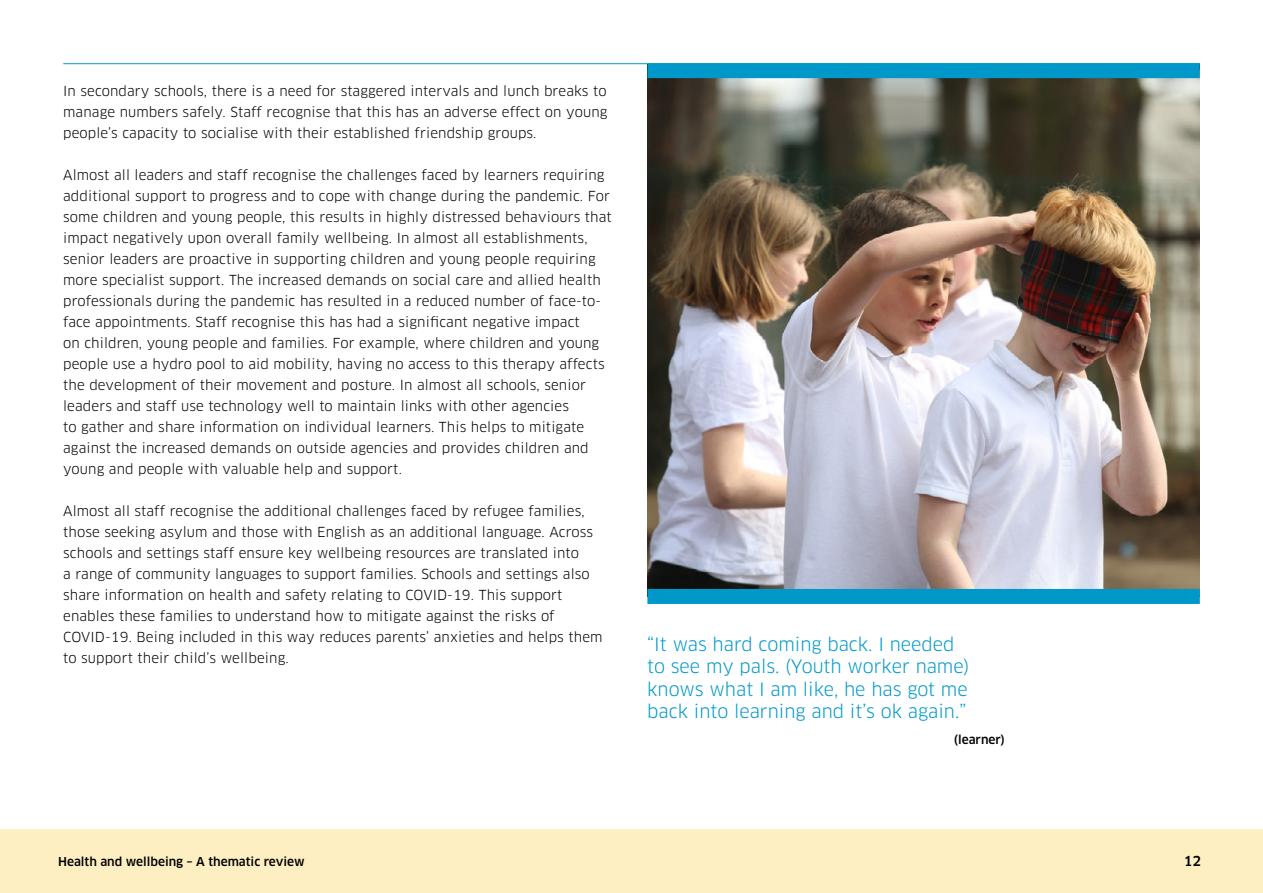
<style>
.page{position:relative;width:1263px;height:893px;background:#fff}
.page>*{position:absolute;margin:0;border:0;box-sizing:border-box;transform-origin:0 0}
.quotes{font:18px/22.5px "Clan OT";color:#0098c9}
.t1{font:13.5px/21px "Clan OT";letter-spacing:.01em;color:#000}
.t2{font:500 13.5px "Clan OT";color:#000}
.quotes-2{font:500 12px "Clan OT";color:#000}
</style>
<div class="page">
<hr style="left:63px;top:63px;width:1137px;height:1px;background:#0098c9">
<img style="left:647px;top:78px;width:553px;height:511px">
<div style="left:647px;top:63px;width:553px;height:15px;background:#0098c9"></div>
<div style="left:647px;top:589px;width:553px;height:15px;background:#0098c9"></div>
<div style="left:0;top:829px;width:1263px;height:64px;background:#feefc2"></div>
<p class="t1" style="left:63px;top:81px;width:546px;text-align:justify">In secondary schools, there is a need for staggered intervals and lunch breaks to manage numbers safely. Staff recognise that this has an adverse effect on young people’s capacity to socialise with their established friendship groups.</p>
<p class="t1" style="left:63px;top:165px;width:550px">Almost all leaders and staff recognise the challenges faced by learners requiring additional support to progress and to cope with change during the pandemic. For some children and young people, this results in highly distressed behaviours that impact negatively upon overall family wellbeing. In almost all establishments, senior leaders are proactive in supporting children and young people requiring more specialist support. The increased demands on social care and allied health professionals during the pandemic has resulted in a reduced number of face-to&shy;face appointments. Staff recognise this has had a significant negative impact<br>on children, young people and families. For example, where children and young people use a hydro pool to aid mobility, having no access to this therapy affects the development of their movement and posture. In almost all schools, senior leaders and staff use technology well to maintain links with other agencies<br>to gather and share information on individual learners. This helps to mitigate against the increased demands on outside agencies and provides children and young and people with valuable help and support.</p>
<p class="t1" style="left:63px;top:501px;width:541px">Almost all staff recognise the additional challenges faced by refugee families, those seeking asylum and those with English as an additional language. Across schools and settings staff ensure key wellbeing resources are translated into<br>a range of community languages to support families. Schools and settings also share information on health and safety relating to COVID-19. This support enables these families to understand how to mitigate against the risks of COVID-19. Being included in this way reduces parents’ anxieties and helps them to support their child’s wellbeing.</p>
<p class="quotes" style="left:647px;top:633px;width:324px">“It was hard coming back. I needed to see my pals. (Youth worker name) knows what I am like, he has got me back into learning and it’s ok again.”</p>
<p class="quotes-2" style="left:954px;top:732px;width:53px">(learner)</p>
<p class="quotes-2" style="left:58px;top:854px;width:248px">Health and wellbeing – A thematic review</p>
<p class="t2" style="left:1184px;top:853px;width:19px">12</p>
</div>
